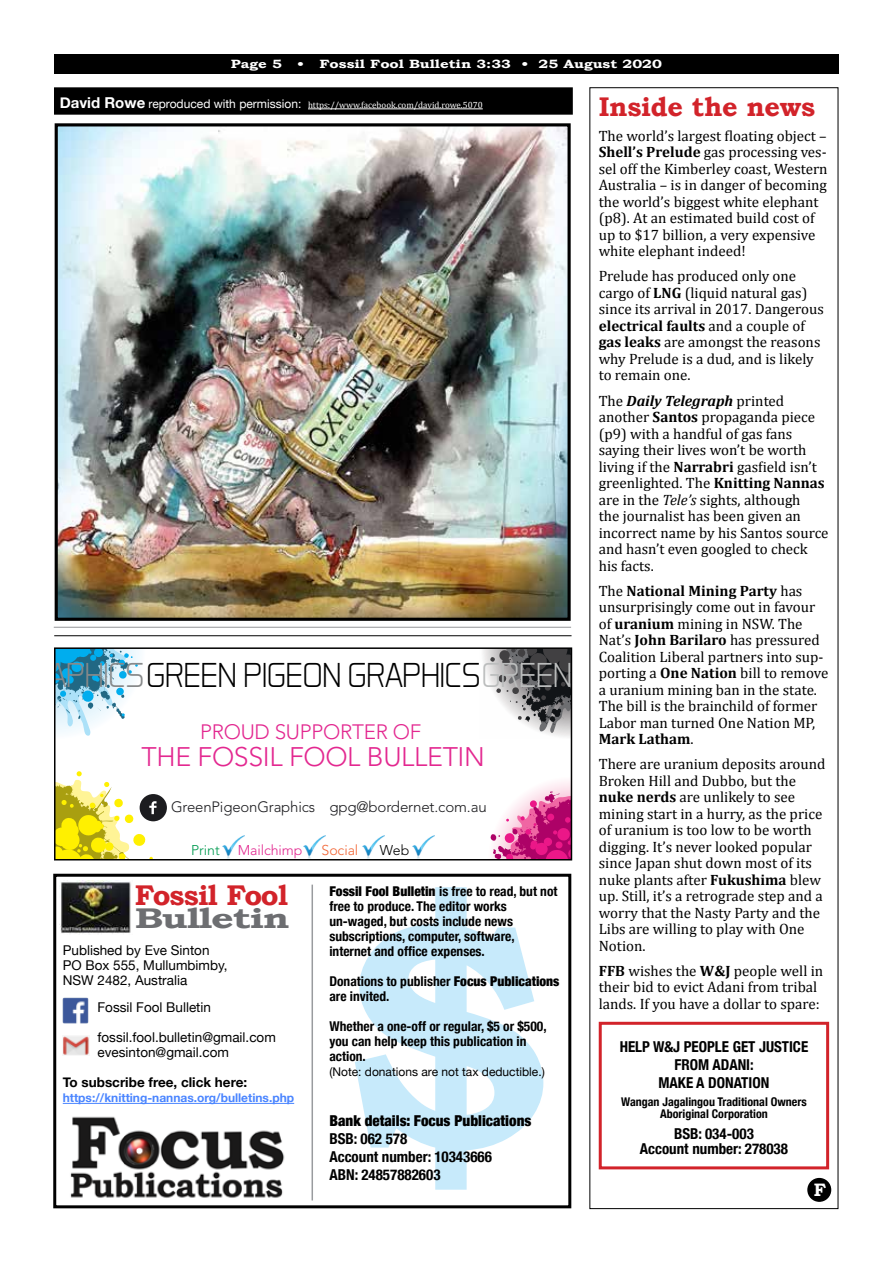
<style>
.page{position:relative;width:893px;height:1263px;background:#fff}
.page>*{position:absolute;margin:0;border:0;box-sizing:border-box;transform-origin:0 0}
.t1{font:700 333px "Bookman Old Style";color:#c7eafb}
.t2{font:300 35.25px "Aero Matics Display";letter-spacing:-.005em;color:#000}
.t3{font:700 28.5px "Bookman Old Style";letter-spacing:-.035em;color:#d2232a}
.t4{font:700 28.5px "Bookman Old Style";letter-spacing:-.03em;color:#6d6e71;scale:1.38 1}
.t5{font:700 27px "Bookman Old Style";letter-spacing:-.01em;color:#d2232a}
.t6{font:300 26.7px "Avenir";letter-spacing:-.015em;color:#e32890}
.t7{font:300 20.7px "Avenir";letter-spacing:-.015em;color:#e32890}
.t8{font:700 18px "Bookman Old Style";color:#fff}
.t9{font:15px/16.5px "Cambria";color:#000}
.t10{font:700 condensed 15px/18px "Helvetica Neue";color:#000;text-align:center}
.t11{font:300 15px "Avenir";letter-spacing:-.01em;color:#1c1c1f}
.t12{font:900 condensed 15px "Helvetica Neue";color:#000}
.t13{font:300 14.1px "Avenir";letter-spacing:-.005em;color:#e32890}
.t14{font:300 14.1px "Avenir";letter-spacing:-.005em;color:#f26433}
.t15{font:300 14.1px "Avenir";letter-spacing:-.005em;color:#029b51}
.t16{font:300 14.1px "Avenir";color:#000}
.t17{font:700 condensed 13.5px/15px "Helvetica Neue";color:#000}
.t18{font:13.5px/15px "Helvetica Neue";color:#000}
.t19{font:700 13.5px "Helvetica Neue";color:#000}
.t20{font:700 condensed 12px/12px "Helvetica Neue";color:#000;text-align:center}
.t21{font:700 12px "Bookman Old Style";color:#fff;scale:1.25 1}
.t22{font:700 12px "Helvetica Neue";color:#4a85ff}
.t23{font:12px "Helvetica Neue";color:#000}
.t24{font:9px "Cambria";color:#fff}
.s1{font-weight:700}
.s2{font-weight:700;font-style:italic}
.s3{font-style:italic}
.s4{font-family:"Helvetica Neue";font-weight:700;font-size:15px}
.s5{font-family:"Helvetica Neue";font-size:12px}
.s6{color:#87898a}
.s7{color:#bbbdbd}
.s8{font-weight:900}
</style>
<div class="page">
<div style="left:54px;top:54px;width:785px;height:20px;background:#000"></div>
<div style="left:55px;top:88px;width:517px;height:26px;background:#000"></div>
<hr style="left:308px;top:109px;width:175px;height:1px;background:#fff">
<div style="left:54px;top:87px;width:519px;height:28px;border:2px solid #000"></div>
<hr style="left:54px;top:627px;width:517px;height:1px;background:#939598">
<img style="left:59px;top:127px;width:508px;height:490px">
<div style="left:55px;top:123px;width:516px;height:498px;border:3px solid #000"></div>
<hr style="left:54px;top:635px;width:518px;height:1px;background:#000">
<svg style="left:57px;top:650px;width:81px;height:86px"></svg>
<svg style="left:483px;top:650px;width:86px;height:87px"></svg>
<svg style="left:490px;top:650px;width:79px;height:85px"></svg>
<svg style="left:490px;top:781px;width:79px;height:58px"></svg>
<svg style="left:491px;top:791px;width:78px;height:66px"></svg>
<img style="left:222px;top:835px;width:23px;height:22px">
<img style="left:303px;top:835px;width:23px;height:22px">
<img style="left:362px;top:835px;width:23px;height:22px">
<img style="left:413px;top:835px;width:22px;height:22px">
<svg style="left:57px;top:771px;width:110px;height:86px"></svg>
<div style="left:54px;top:647px;width:518px;height:213px;border:2px solid #000"></div>
<div style="left:53px;top:874px;width:518px;height:334px;border:3px solid #000"></div>
<hr style="left:63px;top:1103px;width:231px;height:1px;background:#4a85ff">
<img style="left:60px;top:881px;width:71px;height:53px">
<img style="left:63px;top:997px;width:26px;height:26px">
<img style="left:63px;top:1036px;width:26px;height:19px">
<img style="left:70px;top:1116px;width:215px;height:82px">
<hr style="left:312px;top:885px;width:1px;height:315px;background:#999b9e">
<div style="left:808px;top:1179px;width:22px;height:22px;background:#000;border-radius:50%"></div>
<div style="left:807px;top:1178px;width:24px;height:24px;border:2px solid #000;border-radius:50%"></div>
<div style="left:599px;top:1022px;width:230px;height:147px;border:3px solid #d2232a"></div>
<p class="t21" style="left:231px;top:55px;width:42px">Page 5</p>
<p class="t21" style="left:297px;top:55px;width:293px">• Fossil Fool Bulletin 3:33 • 25 August 2020</p>
<h3 class="t5" style="left:599px;top:87px;width:218px">Inside the news</h3>
<p class="t9" style="left:599px;top:128px;width:230px">The world’s largest floating object – <span class="s1">Shell’s Prelude</span> gas processing ves&shy;sel off the Kimberley coast, Western Australia – is in danger of becoming the world’s biggest white elephant (p8). At an estimated build cost of up to $17 billion, a very expensive white elephant indeed!</p>
<p class="t9" style="left:599px;top:268px;width:227px">Prelude has produced only one cargo of <span class="s1">LNG</span> (liquid natural gas) since its arrival in 2017. Dangerous <span class="s1">electrical faults</span> and a couple of <span class="s1">gas leaks</span> are amongst the reasons why Prelude is a dud, and is likely to remain one.</p>
<p class="t9" style="left:599px;top:392px;width:231px">The <span class="s2">Daily Telegraph</span> printed another <span class="s1">Santos</span> propaganda piece (p9) with a handful of gas fans saying their lives won’t be worth living if the <span class="s1">Narrabri</span> gasfield isn’t greenlighted. The <span class="s1">Knitting Nannas </span>are in the <span class="s3">Tele’s</span> sights, although<br>the journalist has been given an incorrect name by his Santos source and hasn’t even googled to check his facts.</p>
<p class="t9" style="left:599px;top:582px;width:231px">The <span class="s1">National Mining Party</span> has unsurprisingly come out in favour of <span class="s1">uranium</span> mining in NSW. The<br>Nat’s <span class="s1">John Barilaro</span> has pressured<br>Coalition Liberal partners into sup&shy;porting a <span class="s1">One Nation</span> bill to remove a uranium mining ban in the state.<br>The bill is the brainchild of former<br>Labor man turned One Nation MP,<br><span class="s1">Mark Latham</span>.</p>
<p class="t9" style="left:599px;top:756px;width:228px">There are uranium deposits around<br>Broken Hill and Dubbo, but the <span class="s1">nuke nerds</span> are unlikely to see mining start in a hurry, as the price of uranium is too low to be worth digging. It’s never looked popular since Japan shut down most of its nuke plants after <span class="s1">Fukushima</span> blew up. Still, it’s a retrograde step and a worry that the Nasty Party and the<br>Libs are willing to play with One<br>Notion.</p>
<p class="t9" style="left:599px;top:962px;width:226px"><span class="s1">FFB</span> wishes the <span class="s1">W&amp;J</span> people well in their bid to evict Adani from tribal lands. If you have a dollar to spare:</p>
<p class="t24" style="left:60px;top:100px;width:424px"><span class="s4">David Rowe</span> <span class="s5">reproduced with permission:</span> https://www.facebook.com/david.rowe.5070</p>
<h2 class="t2" style="left:12px;top:654px;width:806px"><span class="s6">GRAPHICS</span>GREEN PIGEON GRAPHICS<span class="s7">GREEN PIGEON GRAPHICS</span></h2>
<h3 class="t7" style="left:200px;top:719px;width:223px">PROUD SUPPORTER OF</h3>
<h3 class="t6" style="left:142px;top:741px;width:345px">THE FOSSIL FOOL BULLETIN</h3>
<p class="t11" style="left:171px;top:798px;width:146px">GreenPigeonGraphics</p>
<p class="t11" style="left:329px;top:798px;width:159px">gpg@bordernet.com.au</p>
<p class="t15" style="left:191px;top:842px;width:30px">Print</p>
<p class="t13" style="left:238px;top:842px;width:66px">Mailchimp</p>
<p class="t14" style="left:322px;top:842px;width:38px">Social</p>
<p class="t16" style="left:380px;top:842px;width:31px">Web</p>
<h3 class="t3" style="left:135px;top:875px;width:155px">Fossil Fool</h3>
<h3 class="t4" style="left:135px;top:897px;width:114px">Bulletin</h3>
<p class="t17" style="left:329px;top:883px;width:230px"><span class="s8">Fossil Fool Bulletin</span> is free to read, but not free to produce. The editor works un-waged, but costs include news subscriptions, computer, software, internet and office expenses.</p>
<p class="t17" style="left:329px;top:973px;width:232px">Donations to publisher <span class="s8">Focus Publications </span>are invited.</p>
<p class="t17" style="left:329px;top:1018px;width:219px">Whether a one-off or regular, $5 or $500, you can help keep this publication in action.</p>
<p class="t23" style="left:329px;top:1063px;width:217px">(Note: donations are not tax deductible.)</p>
<p class="t12" style="left:329px;top:1108px;width:204px">Bank details: Focus Publications</p>
<p class="t10" style="left:329px;top:1128px;width:164px;text-align:left">BSB: 062 578<br>Account number: 10343666<br>ABN: 24857882603</p>
<h1 class="t1" style="left:337px;top:796px;width:221px">$</h1>
<p class="t18" style="left:63px;top:944px;width:166px">Published by Eve Sinton<br>PO Box 555, Mullumbimby,<br>NSW 2482, Australia</p>
<p class="t18" style="left:98px;top:1001px;width:115px">Fossil Fool Bulletin</p>
<p class="t18" style="left:98px;top:1031px;width:180px">fossil.fool.bulletin@gmail.com evesinton@gmail.com</p>
<p class="t19" style="left:63px;top:1072px;width:186px">To subscribe free, click here:</p>
<p class="t22" style="left:63px;top:1088px;width:233px">https://knitting-nannas.org/bulletins.php</p>
<p class="t10" style="left:620px;top:1036px;width:190px">HELP W&amp;J PEOPLE GET JUSTICE<br>FROM ADANI:<br>MAKE A DONATION</p>
<p class="t20" style="left:621px;top:1095px;width:187px">Wangan Jagalingou Traditional Owners<br>Aboriginal Corporation</p>
<p class="t10" style="left:640px;top:1125px;width:150px;line-height:15px">BSB: 034-003<br>Account number: 278038</p>
<p class="t8" style="left:814px;top:1177px;width:14px">F</p>
</div>
